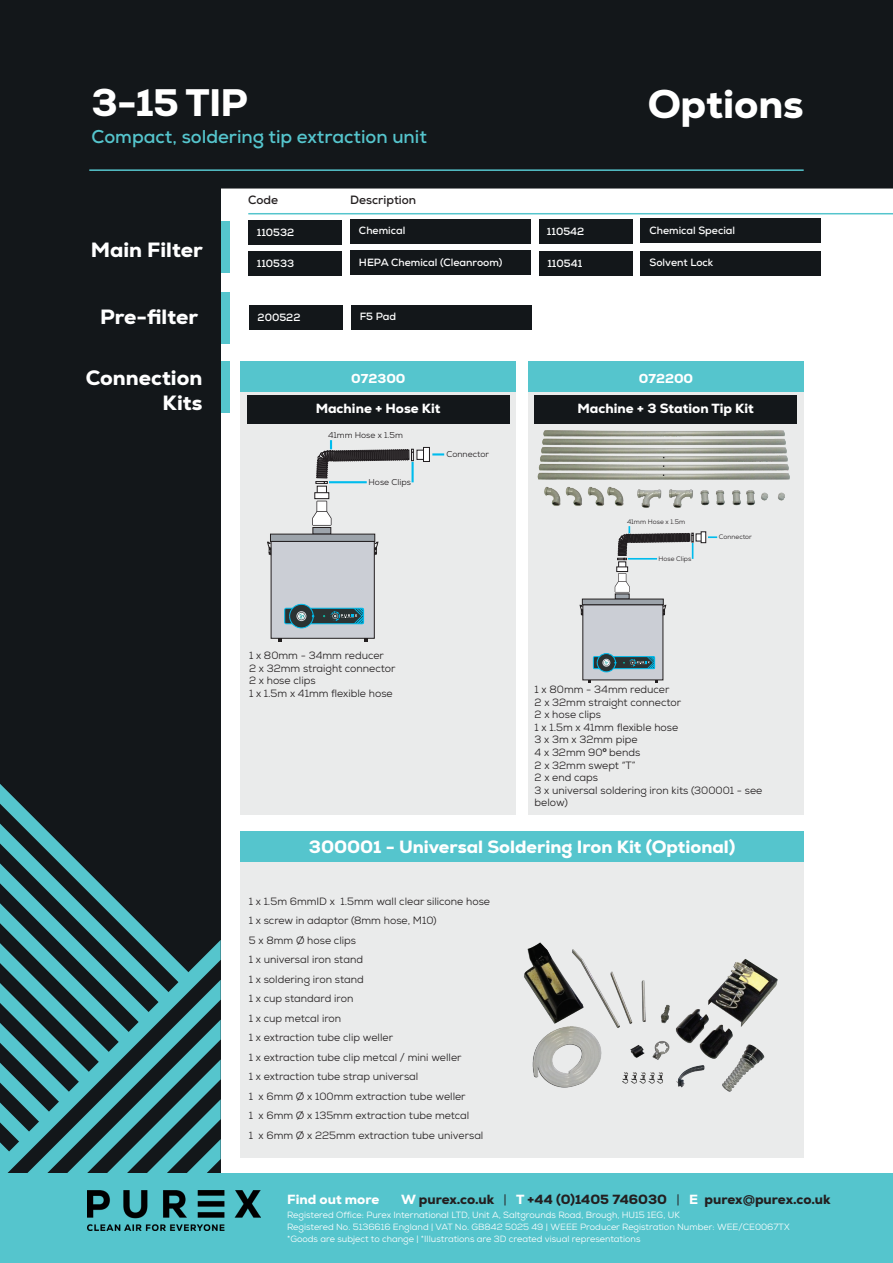
<style>
.page{position:relative;width:893px;height:1263px;background:#fff}
.page>*{position:absolute;margin:0;border:0;box-sizing:border-box;transform-origin:0 0}
.t1{font:800 40.35px "Nexa";color:#fff}
.t2{font:800 39px "Nexa";color:#fff}
.t3{font:800 21px/25.2px "Nexa";color:#fff;text-align:right}
.t4{font:700 18.45px "Nexa";color:#55c5cd}
.t5{font:800 18px "Nexa";color:#fff}
.t6{font:800 13.5px "Nexa";color:#231f20}
.t7{font:800 13.5px "Nexa";color:#fff}
.t8{font:800 13.2px "Nexa";color:#fff}
.t9{font:700 12px "Nexa";color:#231f20}
.t10{font:10.5px/12.6px "Nexa";color:#231f20}
.t11{font:700 10.5px "Nexa";color:#fff}
.t12{font:9px "Nexa";color:#fff}
.t13{font:8.4px "Nexa";color:#221e20}
.t14{font:6.6px "Nexa";color:#221e20}
.s1{font-family:"Helvetica";font-weight:700}
.s2{color:#fff}
.s3{font-weight:400}
.s4{font-weight:700}
</style>
<div class="page">
<div style="left:0;top:0;width:221px;height:1263px;background:#13171a"></div>
<svg style="left:0;top:784px;width:221px;height:390px"></svg>
<div style="left:221px;top:0;width:672px;height:189px;background:#13171a"></div>
<div style="left:221px;top:361px;width:8px;height:52px;background:#55c5cd"></div>
<div style="left:0;top:1174px;width:893px;height:89px;background:#55c5cd"></div>
<hr style="left:248px;top:213px;width:645px;height:1px;background:#55c5cd">
<hr style="left:89px;top:169px;width:715px;height:2px;background:#55c5cd">
<img style="left:87px;top:1191px;width:173px;height:39px">
<div style="left:221px;top:221px;width:8px;height:51px;background:#55c5cd"></div>
<div style="left:241px;top:861px;width:563px;height:297px;background:#eaebeb"></div>
<img style="left:524px;top:942px;width:254px;height:150px">
<div style="left:221px;top:292px;width:8px;height:52px;background:#55c5cd"></div>
<div style="left:241px;top:361px;width:275px;height:454px;background:#eaebeb"></div>
<div style="left:241px;top:361px;width:275px;height:31px;background:#55c5cd"></div>
<div style="left:247px;top:395px;width:262px;height:28px;background:#13171a"></div>
<div style="left:271px;top:541px;width:104px;height:98px;background:#cbced5;border:1px solid #231f20"></div>
<svg style="left:267px;top:538px;width:112px;height:17px"></svg>
<svg style="left:278px;top:638px;width:4px;height:3px"></svg>
<div style="left:312px;top:527px;width:19px;height:7px;background:#9da4ab;border:1px solid #231f20"></div>
<div style="left:270px;top:534px;width:105px;height:8px;background:#9da4ab;border:1px solid #231f20"></div>
<div style="left:417px;top:450px;width:9px;height:10px;background:#fff;border:1px solid #221e20"></div>
<svg style="left:432px;top:453px;width:12px;height:2px"></svg>
<svg style="left:316px;top:440px;width:98px;height:44px"></svg>
<div style="left:423px;top:447px;width:7px;height:15px;background:#fff;border:1px solid #221e20"></div>
<svg style="left:312px;top:501px;width:19px;height:25px"></svg>
<div style="left:317px;top:486px;width:10px;height:9px;background:#fff;border:1px solid #221e20"></div>
<div style="left:314px;top:492px;width:15px;height:7px;background:#fff;border:1px solid #221e20"></div>
<svg style="left:290px;top:604px;width:23px;height:24px"></svg>
<div style="left:289px;top:604px;width:24px;height:24px;border:1px solid #00bced;border-radius:50%"></div>
<svg style="left:284px;top:608px;width:80px;height:16px"></svg>
<div style="left:528px;top:361px;width:276px;height:454px;background:#eaebeb"></div>
<div style="left:528px;top:361px;width:276px;height:31px;background:#55c5cd"></div>
<div style="left:535px;top:395px;width:262px;height:28px;background:#13171a"></div>
<div style="left:583px;top:604px;width:80px;height:76px;background:#cbced5"></div>
<svg style="left:580px;top:602px;width:87px;height:14px"></svg>
<svg style="left:615px;top:594px;width:14px;height:5px"></svg>
<svg style="left:582px;top:599px;width:82px;height:6px"></svg>
<svg style="left:696px;top:534px;width:5px;height:7px"></svg>
<svg style="left:708px;top:536px;width:9px;height:2px"></svg>
<svg style="left:617px;top:526px;width:76px;height:40px"></svg>
<svg style="left:701px;top:531px;width:5px;height:12px"></svg>
<svg style="left:615px;top:573px;width:15px;height:19px"></svg>
<svg style="left:618px;top:561px;width:8px;height:6px"></svg>
<svg style="left:616px;top:567px;width:12px;height:5px"></svg>
<svg style="left:597px;top:653px;width:18px;height:19px"></svg>
<div style="left:597px;top:653px;width:19px;height:19px;border:1px solid #00bced;border-radius:50%"></div>
<svg style="left:593px;top:656px;width:62px;height:13px"></svg>
<img style="left:537px;top:430px;width:253px;height:78px">
<div style="left:248px;top:220px;width:94px;height:25px;background:#13171a"></div>
<div style="left:350px;top:219px;width:180px;height:25px;background:#13171a"></div>
<div style="left:248px;top:251px;width:94px;height:25px;background:#13171a"></div>
<div style="left:350px;top:250px;width:180px;height:25px;background:#13171a"></div>
<div style="left:539px;top:219px;width:93px;height:25px;background:#13171a"></div>
<div style="left:641px;top:218px;width:180px;height:25px;background:#13171a"></div>
<div style="left:249px;top:305px;width:94px;height:25px;background:#13171a"></div>
<div style="left:351px;top:305px;width:180px;height:25px;background:#13171a"></div>
<div style="left:241px;top:831px;width:563px;height:30px;background:#55c5cd"></div>
<div style="left:539px;top:251px;width:93px;height:25px;background:#13171a"></div>
<div style="left:641px;top:251px;width:180px;height:25px;background:#13171a"></div>
<p class="t2" style="left:92px;top:78px;width:158px">3-15 TIP</p>
<p class="t1" style="left:648px;top:78px;width:158px">Options</p>
<p class="t4" style="left:92px;top:124px;width:337px">Compact, soldering tip extraction unit</p>
<p class="t3" style="left:91px;top:237px;width:113px">Main Filter</p>
<p class="t3" style="left:100px;top:304px;width:99px">Pre-filter</p>
<p class="t3" style="left:86px;top:365px;width:118px">Connection<br>Kits</p>
<p class="t9" style="left:248px;top:193px;width:31px">Code</p>
<p class="t9" style="left:350px;top:193px;width:67px">Description</p>
<p class="t11" style="left:257px;top:225px;width:39px">110532</p>
<p class="t11" style="left:359px;top:224px;width:48px">Chemical</p>
<p class="t11" style="left:257px;top:256px;width:39px">110533</p>
<p class="t11" style="left:359px;top:255px;width:145px">HEPA Chemical (Cleanroom)</p>
<p class="t11" style="left:258px;top:311px;width:44px">200522</p>
<p class="t11" style="left:360px;top:310px;width:38px">F5 Pad</p>
<p class="t8" style="left:351px;top:370px;width:56px">072300</p>
<p class="t7" style="left:316px;top:399px;width:126px">Machine + Hose Kit</p>
<p class="t13" style="left:328px;top:429px;width:76px">41mm Hose x 1.5m</p>
<p class="t13" style="left:369px;top:477px;width:44px">Hose Clips</p>
<p class="t13" style="left:446px;top:449px;width:44px">Connector</p>
<p class="t11" style="left:547px;top:224px;width:39px">110542</p>
<p class="t11" style="left:649px;top:223px;width:87px">Chemical Special</p>
<p class="t11" style="left:547px;top:257px;width:36px">110541</p>
<p class="t11" style="left:649px;top:255px;width:65px">Solvent Lock</p>
<p class="t8" style="left:639px;top:370px;width:56px">072200</p>
<p class="t7" style="left:578px;top:399px;width:178px">Machine + 3 Station Tip Kit</p>
<p class="t14" style="left:627px;top:518px;width:60px">41mm Hose x 1.5m</p>
<p class="t14" style="left:658px;top:555px;width:34px">Hose Clips</p>
<p class="t14" style="left:719px;top:533px;width:35px">Connector</p>
<p class="t10" style="left:249px;top:649px;width:136px">1 x 80mm - 34mm reducer</p>
<p class="t10" style="left:249px;top:662px;width:148px">2 x 32mm straight connector</p>
<p class="t10" style="left:249px;top:674px;width:68px">2 x hose clips</p>
<p class="t10" style="left:249px;top:687px;width:145px">1 x 1.5m x 41mm flexible hose</p>
<p class="t10" style="left:535px;top:683px;width:136px">1 x 80mm - 34mm reducer</p>
<p class="t10" style="left:535px;top:696px;width:148px">2 x 32mm straight connector</p>
<p class="t10" style="left:535px;top:708px;width:68px">2 x hose clips</p>
<p class="t10" style="left:535px;top:721px;width:145px">1 x 1.5m x 41mm flexible hose</p>
<p class="t10" style="left:535px;top:733px;width:105px">3 x 3m x 32mm pipe</p>
<p class="t10" style="left:535px;top:746px;width:107px">4 x 32mm 90<span class="s1">º</span> bends</p>
<p class="t10" style="left:535px;top:759px;width:103px">2 x 32mm swept “T”</p>
<p class="t10" style="left:535px;top:771px;width:65px">2 x end caps</p>
<p class="t10" style="left:535px;top:784px;width:229px">3 x universal soldering iron kits (300001 - see below)</p>
<p class="t5" style="left:309px;top:835px;width:428px">300001 - Universal Soldering Iron Kit (Optional)</p>
<p class="t10" style="left:249px;top:895px;width:243px">1 x 1.5m 6mmID x 1.5mm wall clear silicone hose</p>
<p class="t10" style="left:249px;top:914px;width:189px">1 x screw in adaptor (8mm hose, M10)</p>
<p class="t10" style="left:249px;top:934px;width:109px">5 x 8mm Ø hose clips</p>
<p class="t10" style="left:249px;top:953px;width:116px">1 x universal iron stand</p>
<p class="t10" style="left:249px;top:973px;width:116px">1 x soldering iron stand</p>
<p class="t10" style="left:249px;top:992px;width:106px">1 x cup standard iron</p>
<p class="t10" style="left:249px;top:1012px;width:94px">1 x cup metcal iron</p>
<p class="t10" style="left:249px;top:1031px;width:146px">1 x extraction tube clip weller</p>
<p class="t10" style="left:249px;top:1051px;width:214px">1 x extraction tube clip metcal / mini weller</p>
<p class="t10" style="left:249px;top:1070px;width:171px">1 x extraction tube strap universal</p>
<p class="t10" style="left:249px;top:1090px;width:218px">1 x 6mm Ø x 100mm extraction tube weller</p>
<p class="t10" style="left:249px;top:1109px;width:222px">1 x 6mm Ø x 135mm extraction tube metcal</p>
<p class="t10" style="left:249px;top:1129px;width:236px">1 x 6mm Ø x 225mm extraction tube universal</p>
<p class="t7" style="left:287px;top:1190px;width:94px">Find out more</p>
<p class="t6" style="left:401px;top:1190px;width:431px"><span class="s2">W</span> purex.co.uk <span class="s3">|</span> <span class="s2">T</span> +44 (0)1405 746030 <span class="s3">|</span> <span class="s2">E</span> purex<span class="s4">@</span>purex.co.uk</p>
<p class="t12" style="left:287px;top:1209px;width:394px">Registered Office: Purex International LTD, Unit A, Saltgrounds Road, Brough, HU15 1EG, UK</p>
<p class="t12" style="left:287px;top:1221px;width:504px">Registered No. 5136616 England | VAT No. GB842 5025 49 | WEEE Producer Registration Number: WEE/CE0067TX</p>
<p class="t12" style="left:287px;top:1233px;width:355px">*Goods are subject to change | *Illustrations are 3D created visual representations</p>
</div>
